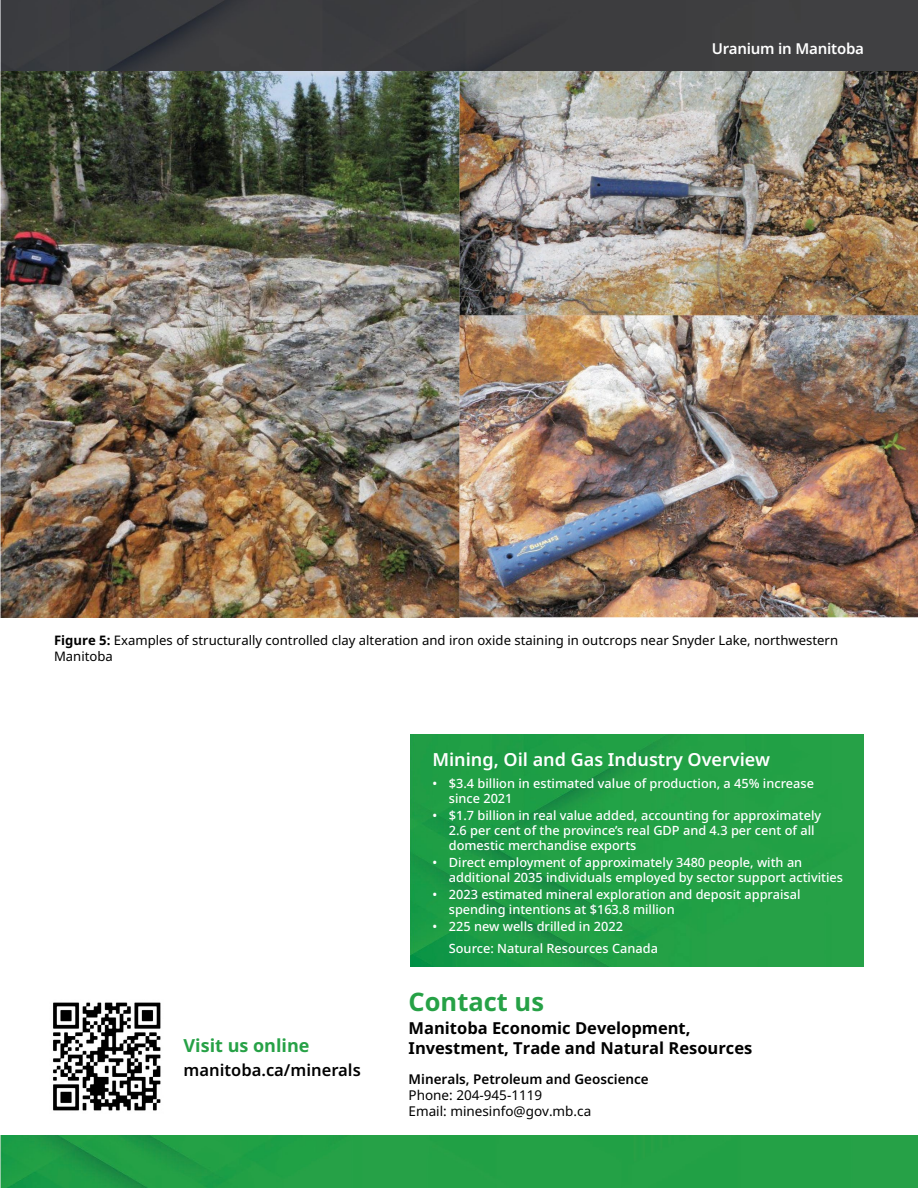
<style>
.page{position:relative;width:918px;height:1188px;background:#fff}
.page>*{position:absolute;margin:0;border:0;box-sizing:border-box;transform-origin:0 0}
.t1{font:700 25.5px "Noto Sans";color:#26a146}
.t2{font:600 18px "Noto Sans";color:#fff}
.t3{font:700 18px "Noto Sans";color:#26a146}
.t4{font:700 16.5px/19.8px "Noto Sans";color:#000}
.t5{font:600 16.5px "Noto Sans";color:#000}
.t6{font:600 15px "Noto Sans";letter-spacing:-.015em;color:#fff}
.t7{font:13.5px/16.2px "Noto Sans";color:#000}
.t8{font:600 13.5px "Noto Sans";color:#000}
.t9{font:13.2px/15.8px "Noto Sans";color:#000}
.t10{font:500 12.75px/15.3px "Noto Sans";color:#fff}
.s1{font-weight:700}
</style>
<div class="page">
<img style="left:0;top:71px;width:918px;height:546px">
<img style="left:411px;top:734px;width:453px;height:233px">
<img style="left:53px;top:1002px;width:108px;height:109px">
<div style="left:0;top:0;width:918px;height:71px;background:#3d3d3f"></div>
<img style="left:0;top:1136px;width:918px;height:52px">
<p class="t6" style="left:712px;top:40px;width:154px">Uranium in Manitoba</p>
<p class="t9" style="left:54px;top:632px;width:786px"><span class="s1">Figure 5:</span> Examples of structurally controlled clay alteration and iron oxide staining in outcrops near Snyder Lake, northwestern<br>Manitoba</p>
<h2 class="t2" style="left:432px;top:750px;width:339px">Mining, Oil and Gas Industry Overview</h2>
<p class="t10" style="left:449px;top:775px;width:367px;text-indent:-16px">• $3.4 billion in estimated value of production, a 45% increase since 2021</p>
<p class="t10" style="left:449px;top:808px;width:374px;text-indent:-16px">• $1.7 billion in real value added, accounting for approximately<br>2.6 per cent of the province’s real GDP and 4.3 per cent of all domestic merchandise exports</p>
<p class="t10" style="left:449px;top:855px;width:396px;text-indent:-16px">• Direct employment of approximately 3480 people, with an additional 2035 individuals employed by sector support activities</p>
<p class="t10" style="left:449px;top:887px;width:353px;text-indent:-16px">• 2023 estimated mineral exploration and deposit appraisal spending intentions at $163.8 million</p>
<p class="t10" style="left:449px;top:916px;width:211px;line-height:21.3px;text-indent:-16px">• 225 new wells drilled in 2022<br>Source: Natural Resources Canada</p>
<h2 class="t3" style="left:184px;top:1035px;width:127px">Visit us online</h2>
<p class="t5" style="left:184px;top:1060px;width:179px">manitoba.ca/minerals</p>
<h1 class="t1" style="left:409px;top:988px;width:137px">Contact us</h1>
<p class="t4" style="left:409px;top:1019px;width:345px">Manitoba Economic Development,<br>Investment, Trade and Natural Resources</p>
<p class="t8" style="left:409px;top:1071px;width:242px">Minerals, Petroleum and Geoscience</p>
<p class="t7" style="left:409px;top:1087px;width:184px">Phone: 204-945-1119<br>Email: minesinfo@gov.mb.ca</p>
</div>
